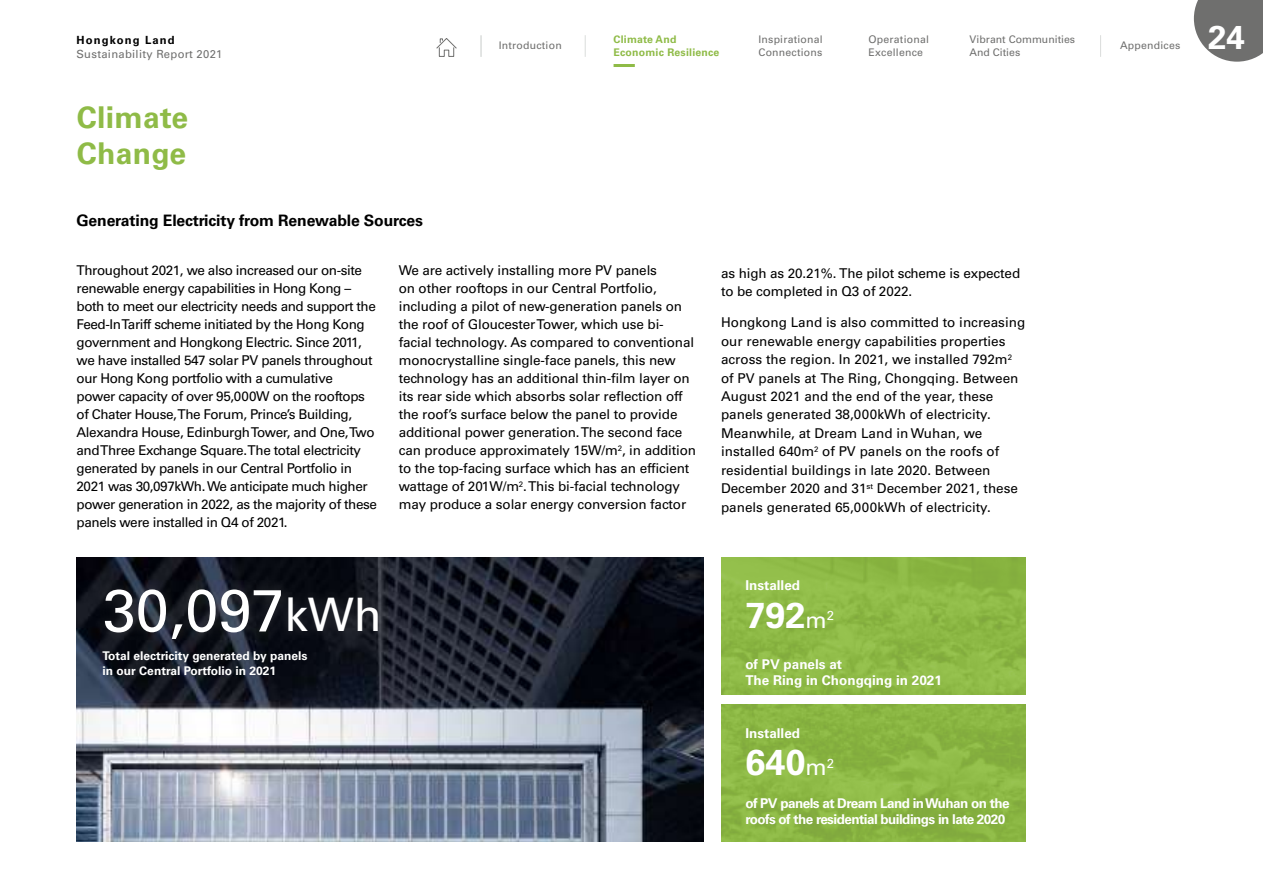
<style>
.page{position:relative;width:1263px;height:893px;background:#fff}
.page>*{position:absolute;margin:0;border:0;box-sizing:border-box;transform-origin:0 0}
.t1{font:59.55px "Univers LT Std";color:#fff}
.t2{font:700 36px "Univers LT Std";color:#fff}
.t3{font:700 33px "Univers LT Std";color:#fff}
.t4{font:700 30px/36px "Univers LT Std";letter-spacing:.01em;color:#8fbb47}
.t5{font:700 15.75px "Univers LT Std";letter-spacing:-.01em;color:#000}
.t6{font:13.5px/18px "Univers LT Std";letter-spacing:-.01em;color:#000}
.t7{font:13.5px/18px "Univers LT Std";letter-spacing:-.03em;color:#000}
.t8{font:700 13.5px/16.2px "Univers LT Std";letter-spacing:-.04em;color:#fff}
.t9{font:700 13.5px/16.2px "Univers LT Std";color:#fff}
.t10{font:700 12px/15px "Univers LT Std";color:#fff}
.t11{font:11.25px "Univers LT Std";letter-spacing:.025em;color:#6f6f6e}
.t12{font:700 11.25px "Univers LT Std";letter-spacing:.1em;color:#000}
.t13{font:10.5px/12.8px "Univers LT Std";letter-spacing:.02em;color:#6f6f6e}
.t14{font:700 10.5px/12.8px "Univers LT Std";letter-spacing:.02em;color:#8fbb47}
.t15{font:10.5px/12.8px "Univers LT Std";color:#6f6f6e}
.s1{font-size:46.2px}
.s2{font-weight:400;font-size:22.5px}
</style>
<div class="page">
<img style="left:77px;top:557px;width:626px;height:285px">
<img style="left:721px;top:557px;width:304px;height:137px">
<img style="left:721px;top:704px;width:304px;height:138px">
<div style="left:93px;top:578px;width:297px;height:73px;background:#6f6f6e;opacity:.45"></div>
<svg style="left:585px;top:35px;width:1px;height:22px"></svg>
<svg style="left:1100px;top:35px;width:1px;height:22px"></svg>
<svg style="left:481px;top:35px;width:1px;height:22px"></svg>
<svg style="left:436px;top:38px;width:21px;height:19px"></svg>
<hr style="left:613px;top:64px;width:22px;height:3px;background:#8fbb47">
<svg style="left:1194px;top:0;width:69px;height:62px;background:#80807f"></svg>
<p class="t12" style="left:77px;top:34px;width:100px">Hongkong Land</p>
<p class="t11" style="left:77px;top:47px;width:147px">Sustainability Report 2021</p>
<h3 class="t4" style="left:77px;top:100px;width:113px">Climate<br>Change</h3>
<p class="t14" style="left:613px;top:33px;width:107px">Climate And<br>Economic Resilience</p>
<h3 class="t3" style="left:1208px;top:18px;width:38px">24</h3>
<p class="t13" style="left:868px;top:33px;width:62px">Operational<br>Excellence</p>
<p class="t13" style="left:1120px;top:39px;width:62px">Appendices</p>
<p class="t13" style="left:499px;top:39px;width:64px">Introduction</p>
<p class="t15" style="left:969px;top:33px;width:107px">Vibrant Communities<br>And Cities</p>
<p class="t13" style="left:758px;top:33px;width:66px">Inspirational<br>Connections</p>
<p class="t5" style="left:77px;top:211px;width:348px">Generating Electricity from Renewable Sources</p>
<p class="t6" style="left:399px;top:262px;width:299px">We are actively installing more PV panels<br>on other rooftops in our Central Portfolio, including a pilot of new-generation panels on the roof of Gloucester Tower, which use bi&shy;facial technology. As compared to conventional monocrystalline single-face panels, this new technology has an additional thin-film layer on its rear side which absorbs solar reflection off the roof’s surface below the panel to provide additional power generation. The second face can produce approximately 15W/m<sup>2</sup>, in addition to the top-facing surface which has an efficient wattage of 201W/m<sup>2</sup>. This bi-facial technology may produce a solar energy conversion factor</p>
<p class="t7" style="left:77px;top:262px;width:302px">Throughout 2021, we also increased our on-site renewable energy capabilities in Hong Kong – both to meet our electricity needs and support the Feed-In Tariff scheme initiated by the Hong Kong government and Hongkong Electric. Since 2011, we have installed 547 solar PV panels throughout our Hong Kong portfolio with a cumulative<br>power capacity of over 95,000W on the rooftops of Chater House, The Forum, Prince’s Building, Alexandra House, Edinburgh Tower, and One, Two and Three Exchange Square. The total electricity generated by panels in our Central Portfolio in 2021 was 30,097kWh. We anticipate much higher power generation in 2022, as the majority of these panels were installed in Q4 of 2021.</p>
<h1 class="t1" style="left:103px;top:575px;width:281px">30,097<span class="s1">kWh</span></h1>
<p class="t10" style="left:103px;top:648px;width:206px">Total electricity generated by panels in our Central Portfolio in 2021</p>
<p class="t6" style="left:721px;top:264px;width:301px;line-height:18.5px">as high as 20.21%. The pilot scheme is expected to be completed in Q3 of 2022.</p>
<p class="t6" style="left:721px;top:313px;width:306px;line-height:18.5px">Hongkong Land is also committed to increasing our renewable energy capabilities properties across the region. In 2021, we installed 792m<sup>2 </sup>of PV panels at The Ring, Chongqing. Between August 2021 and the end of the year, these panels generated 38,000kWh of electricity.<br>Meanwhile, at Dream Land in Wuhan, we installed 640m<sup>2</sup> of PV panels on the roofs of residential buildings in late 2020. Between December 2020 and 31<sup>st</sup> December 2021, these panels generated 65,000kWh of electricity.</p>
<p class="t9" style="left:745px;top:578px;width:56px">Installed</p>
<h2 class="t2" style="left:745px;top:594px;width:90px">792<span class="s2">m</span><sup>2</sup></h2>
<p class="t9" style="left:745px;top:656px;width:198px">of PV panels at<br>The Ring in Chongqing in 2021</p>
<p class="t9" style="left:745px;top:725px;width:56px">Installed</p>
<h2 class="t2" style="left:745px;top:741px;width:90px">640<span class="s2">m</span><sup>2</sup></h2>
<p class="t8" style="left:745px;top:795px;width:266px">of PV panels at Dream Land in Wuhan on the roofs of the residential buildings in late 2020</p>
</div>
